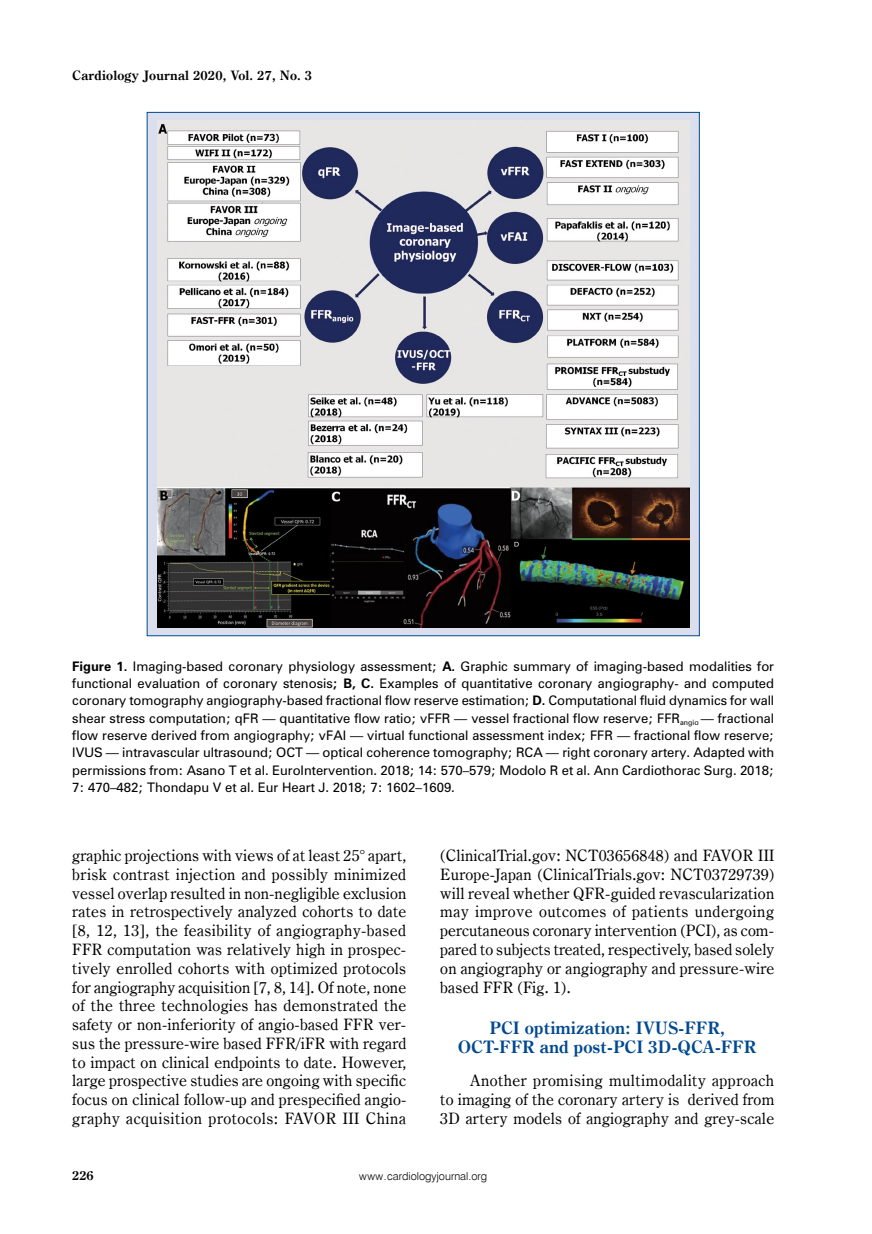
<style>
.page{position:relative;width:872px;height:1234px;background:#fff}
.page>*{position:absolute;margin:0;border:0;box-sizing:border-box;transform-origin:0 0}
._05_-_Śródtytuł_-_1{font:700 17.25px/18.8px "Century Oldst EU";color:#004990;text-align:center}
._08_-_Tekst{font:15.75px/18.8px "Century Oldst EU";letter-spacing:.015em;color:#000;text-align:justify}
.t1{font:700 13.05px "Century Oldst EU";letter-spacing:.015em;color:#000}
.t2{font:700 12.75px "Century Oldst EU";color:#000}
._15_-_Rycina_-_podpi{font:12px/17.2px "Zurich PL";color:#000;text-align:justify}
.t3{font:10.95px "Swis 721 Lt EU";color:#000}
.s1{font-weight:700}
</style>
<div class="page">
<div style="left:147px;top:112px;width:552px;height:524px;background:#dbdeed;border:1px solid #004990"></div>
<img style="left:157px;top:121px;width:532px;height:506px">
<p class="t1" style="left:72px;top:67px;width:241px">Cardiology Journal 2020, Vol. 27, No. 3</p>
<p class="_15_-_Rycina_-_podpi" style="left:72px;top:657px;width:703px"><span class="s1">Figure 1.</span> Imaging-based coronary physiology assessment; <span class="s1">A.</span> Graphic summary of imaging-based modalities for functional evaluation of coronary stenosis<span class="s1">; B, C.</span> Examples of quantitative coronary angiography- and computed coronary tomography angiography-based fractional flow reserve estimation; <span class="s1">D.</span> Computational fluid dynamics for wall shear stress computation; qFR — quantitative flow ratio; vFFR — vessel fractional flow reserve; FFR<sub>angio</sub> — fractional flow reserve derived from angiography; vFAI — virtual functional assessment index; FFR — fractional flow reserve; IVUS — intravascular ultrasound; OCT — optical coherence tomography; RCA — right coronary artery. Adapted with permissions from: Asano T et al. EuroIntervention. 2018; 14: 570–579; Modolo R et al. Ann Cardiothorac Surg. 2018; 7: 470–482; Thondapu V et al. Eur Heart J. 2018; 7: 1602–1609.</p>
<p class="_08_-_Tekst" style="left:72px;top:846px;width:336px">graphic projections with views of at least 25° apart, brisk contrast injection and possibly minimized vessel overlap resulted in non-negligible exclusion rates in retrospectively analyzed cohorts to date [8, 12, 13], the feasibility of angiography-based FFR computation was relatively high in prospec&shy;tively enrolled cohorts with optimized protocols for angiography acquisition [7, 8, 14]. Of note, none of the three technologies has demonstrated the safety or non-inferiority of angio-based FFR ver&shy;sus the pressure-wire based FFR/iFR with regard to impact on clinical endpoints to date. However, large prospective studies are ongoing with specific focus on clinical follow-up and prespecified angio&shy;graphy acquisition protocols: FAVOR III China</p>
<p class="_08_-_Tekst" style="left:440px;top:846px;width:336px">(ClinicalTrial.gov: NCT03656848) and FAVOR III Europe-Japan (ClinicalTrials.gov: NCT03729739) will reveal whether QFR-guided revascularization may improve outcomes of patients undergoing percutaneous coronary intervention (PCI), as com&shy;pared to subjects treated, respectively, based solely on angiography or angiography and pressure-wire based FFR (Fig. 1).</p>
<p class="_05_-_Śródtytuł_-_1" style="left:458px;top:1019px;width:300px">PCI optimization: IVUS-FFR,<br>OCT-FFR and post-PCI 3D-QCA-FFR</p>
<p class="_08_-_Tekst" style="left:440px;top:1071px;width:335px;text-indent:30px">Another promising multimodality approach to imaging of the coronary artery is derived from 3D artery models of angiography and grey-scale</p>
<p class="t2" style="left:72px;top:1167px;width:23px">226</p>
<p class="t3" style="left:359px;top:1169px;width:129px">www.cardiologyjournal.org</p>
</div>
